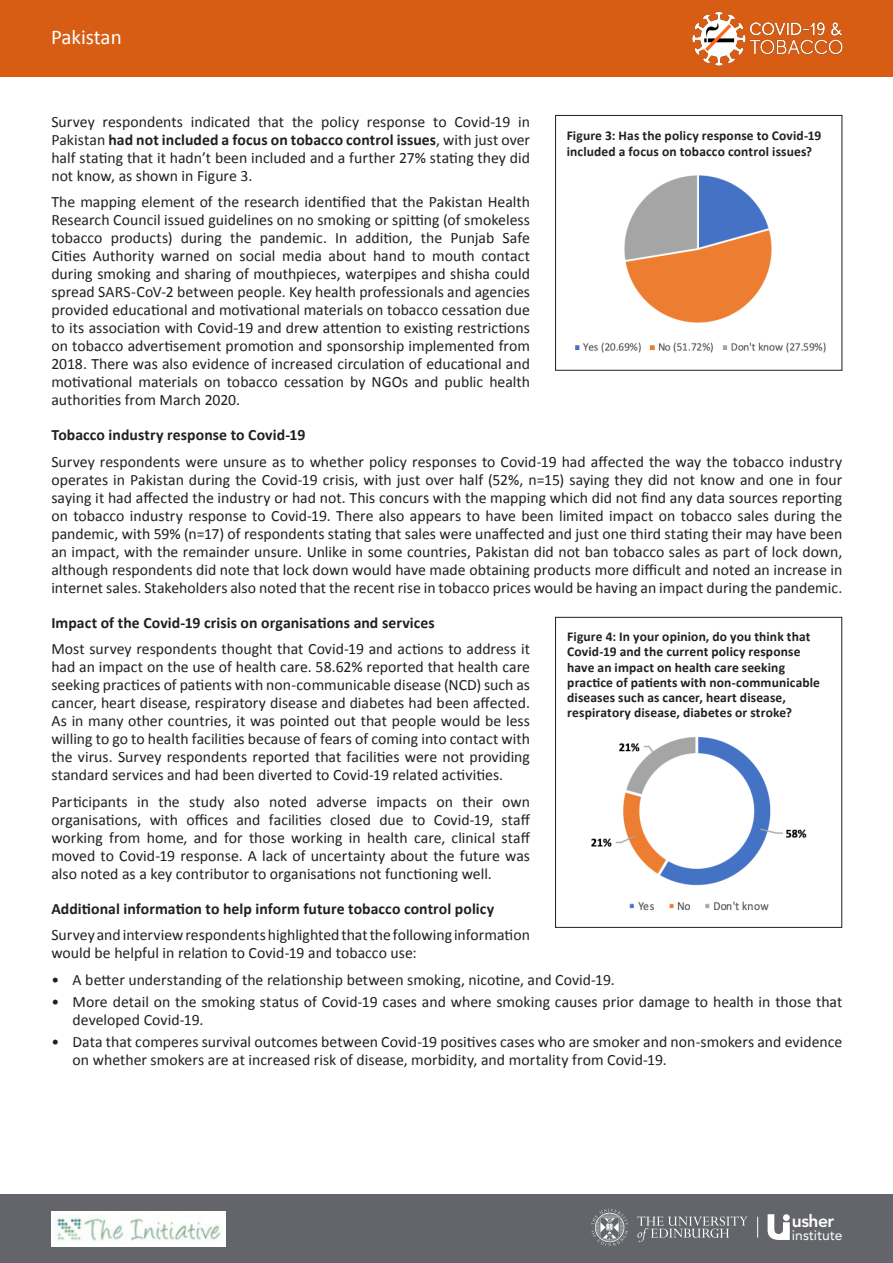
<style>
.page{position:relative;width:893px;height:1263px;background:#fff}
.page>*{position:absolute;margin:0;border:0;box-sizing:border-box;transform-origin:0 0}
.t1{font:21px "Calibri";color:#fff}
.t2{font:800 17.4px "Avenir";letter-spacing:-.03em;color:#fff}
.t3{font:15.75px/18px "Calibri";color:#231f20;text-align:justify}
.t4{font:700 15.75px "Calibri";letter-spacing:.005em;color:#231f20}
.t5{font:13.95px "Avenir";color:#fff}
.t6{font:700 13.5px/15.3px "Calibri";letter-spacing:.01em;color:#231f20}
.s1{font-weight:700}
</style>
<div class="page">
<div style="left:0;top:1194px;width:893px;height:69px;background:#63656a"></div>
<div style="left:0;top:0;width:893px;height:76px;background:#d75d14"></div>
<img style="left:692px;top:11px;width:151px;height:55px">
<svg style="left:768px;top:1214px;width:22px;height:26px"></svg>
<svg style="left:637px;top:1216px;width:110px;height:26px"></svg>
<svg style="left:591px;top:1209px;width:37px;height:37px"></svg>
<svg style="left:757px;top:1217px;width:1px;height:20px"></svg>
<div style="left:51px;top:1211px;width:175px;height:36px;background:#fff"></div>
<img style="left:56px;top:1214px;width:164px;height:28px">
<div style="left:555px;top:115px;width:287px;height:255px;border:1px solid #231f20"></div>
<img style="left:575px;top:175px;width:251px;height:178px">
<div style="left:555px;top:617px;width:287px;height:310px;border:1px solid #231f20"></div>
<img style="left:591px;top:737px;width:216px;height:149px">
<img style="left:629px;top:901px;width:140px;height:10px">
<p class="t1" style="left:51px;top:23px;width:72px">Pakistan</p>
<p class="t3" style="left:51px;top:112px;width:480px">Survey respondents indicated that the policy response to Covid-19 in Pakistan <span class="s1">had not included a focus on tobacco control issues</span>, with just over half stating that it hadn’t been included and a further 27% stating they did not know, as shown in Figure 3.</p>
<p class="t3" style="left:51px;top:192px;width:480px">The mapping element of the research identified that the Pakistan Health Research Council issued guidelines on no smoking or spitting (of smokeless tobacco products) during the pandemic. In addition, the Punjab Safe Cities Authority warned on social media about hand to mouth contact during smoking and sharing of mouthpieces, waterpipes and shisha could spread SARS-CoV-2 between people. Key health professionals and agencies provided educational and motivational materials on tobacco cessation due to its association with Covid-19 and drew attention to existing restrictions on tobacco advertisement promotion and sponsorship implemented from 2018. There was also evidence of increased circulation of educational and motivational materials on tobacco cessation by NGOs and public health authorities from March 2020.</p>
<p class="t4" style="left:51px;top:424px;width:255px">Tobacco industry response to Covid-19</p>
<p class="t3" style="left:51px;top:452px;width:792px">Survey respondents were unsure as to whether policy responses to Covid-19 had affected the way the tobacco industry operates in Pakistan during the Covid-19 crisis, with just over half (52%, n=15) saying they did not know and one in four saying it had affected the industry or had not. This concurs with the mapping which did not find any data sources reporting on tobacco industry response to Covid-19. There also appears to have been limited impact on tobacco sales during the pandemic, with 59% (n=17) of respondents stating that sales were unaffected and just one third stating their may have been an impact, with the remainder unsure. Unlike in some countries, Pakistan did not ban tobacco sales as part of lock down, although respondents did note that lock down would have made obtaining products more difficult and noted an increase in internet sales. Stakeholders also noted that the recent rise in tobacco prices would be having an impact during the pandemic.</p>
<p class="t4" style="left:51px;top:611px;width:385px">Impact of the Covid-19 crisis on organisations and services</p>
<p class="t3" style="left:51px;top:639px;width:480px">Most survey respondents thought that Covid-19 and actions to address it had an impact on the use of health care. 58.62% reported that health care seeking practices of patients with non-communicable disease (NCD) such as cancer, heart disease, respiratory disease and diabetes had been affected.<br>As in many other countries, it was pointed out that people would be less willing to go to health facilities because of fears of coming into contact with the virus. Survey respondents reported that facilities were not providing standard services and had been diverted to Covid-19 related activities.</p>
<p class="t3" style="left:51px;top:792px;width:480px">Participants in the study also noted adverse impacts on their own organisations, with offices and facilities closed due to Covid-19, staff working from home, and for those working in health care, clinical staff moved to Covid-19 response. A lack of uncertainty about the future was also noted as a key contributor to organisations not functioning well.</p>
<p class="t4" style="left:51px;top:897px;width:444px">Additional information to help inform future tobacco control policy</p>
<p class="t3" style="left:51px;top:925px;width:480px">Survey and interview respondents highlighted that the following information would be helpful in relation to Covid-19 and tobacco use:</p>
<p class="t3" style="left:51px;top:970px;width:565px">• A better understanding of the relationship between smoking, nicotine, and Covid-19.</p>
<p class="t3" style="left:73px;top:992px;width:771px;text-indent:-21px">• More detail on the smoking status of Covid-19 cases and where smoking causes prior damage to health in those that developed Covid-19.</p>
<p class="t3" style="left:73px;top:1033px;width:771px;text-indent:-21px">• Data that comperes survival outcomes between Covid-19 positives cases who are smoker and non-smokers and evidence on whether smokers are at increased risk of disease, morbidity, and mortality from Covid-19.</p>
<p class="t6" style="left:567px;top:127px;width:256px;line-height:15.9px">Figure 3: Has the policy response to Covid-19 included a focus on tobacco control issues?</p>
<p class="t6" style="left:567px;top:628px;width:254px">Figure 4: In your opinion, do you think that Covid-19 and the current policy response have an impact on health care seeking practice of patients with non-communicable diseases such as cancer, heart disease, respiratory disease, diabetes or stroke?</p>
<p class="t2" style="left:792px;top:1208px;width:44px">usher</p>
<p class="t5" style="left:792px;top:1224px;width:52px">institute</p>
</div>
